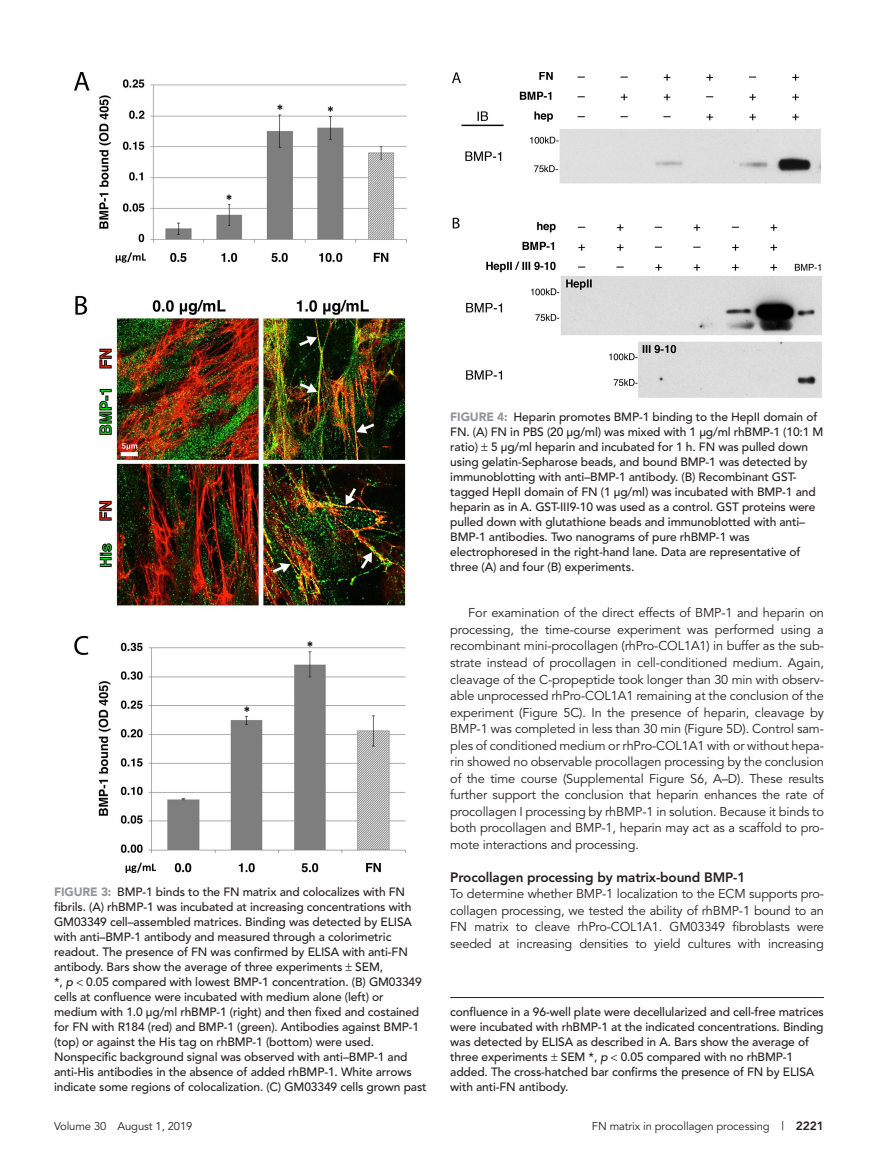
<style>
.page{position:relative;width:878px;height:1175px;background:#fff}
.page>*{position:absolute;margin:0;border:0;box-sizing:border-box;transform-origin:0 0}
.t1{font:800 13.5px "Avenir";letter-spacing:-.01em;color:#231f20}
.Para{font:12.75px/16.5px "Avenir";letter-spacing:-.01em;color:#231f20;text-align:justify}
.ParaFL{font:12.75px/16.5px "Avenir";letter-spacing:-.015em;color:#231f20;text-align:justify}
.FigCaption{font:500 12px/15px "Avenir";letter-spacing:-.01em;color:#231f20}
.t2{font:11.25px "Avenir";letter-spacing:-.01em;color:#231f20}
.s1{font-weight:900;color:#939598}
.s2{font-style:italic}
.s3{font-size:12px}
.s4{font-weight:800;font-size:12px}
</style>
<div class="page">
<img style="left:452px;top:72px;width:369px;height:325px">
<img style="left:75px;top:73px;width:332px;height:799px">
<hr style="left:450px;top:997px;width:374px;height:1px;background:#231f20">
<p class="FigCaption" style="left:54px;top:884px;width:374px"><span class="s1">FIGURE 3:</span> BMP-1 binds to the FN matrix and colocalizes with FN fibrils. (A) rhBMP-1 was incubated at increasing concentrations with GM03349 cell–assembled matrices. Binding was detected by ELISA with anti–BMP-1 antibody and measured through a colorimetric readout. The presence of FN was confirmed by ELISA with anti-FN antibody. Bars show the average of three experiments SEM,<br>*, <span class="s2">p</span> 0.05 compared with lowest BMP-1 concentration. (B) GM03349 cells at confluence were incubated with medium alone (left) or medium with 1.0 μg/ml rhBMP-1 (right) and then fixed and costained for FN with R184 (red) and BMP-1 (green). Antibodies against BMP-1 (top) or against the His tag on rhBMP-1 (bottom) were used.<br>Nonspecific background signal was observed with anti–BMP-1 and anti-His antibodies in the absence of added rhBMP-1. White arrows indicate some regions of colocalization. (C) GM03349 cells grown past</p>
<p class="FigCaption" style="left:450px;top:410px;width:375px"><span class="s1">FIGURE 4:</span> Heparin promotes BMP-1 binding to the HepII domain of FN. (A) FN in PBS (20 μg/ml) was mixed with 1 μg/ml rhBMP-1 (10:1 M ratio) 5 μg/ml heparin and incubated for 1 h. FN was pulled down using gelatin-Sepharose beads, and bound BMP-1 was detected by immunoblotting with anti–BMP-1 antibody. (B) Recombinant GST&shy;tagged HepII domain of FN (1 μg/ml) was incubated with BMP-1 and heparin as in A. GST-III9-10 was used as a control. GST proteins were pulled down with glutathione beads and immunoblotted with anti– BMP-1 antibodies. Two nanograms of pure rhBMP-1 was electrophoresed in the right-hand lane. Data are representative of three (A) and four (B) experiments.</p>
<p class="Para" style="left:450px;top:605px;width:375px;text-indent:18px">For examination of the direct effects of BMP-1 and heparin on processing, the time-course experiment was performed using a recombinant mini-procollagen (rhPro-COL1A1) in buffer as the sub&shy;strate instead of procollagen in cell-conditioned medium. Again, cleavage of the C-propeptide took longer than 30 min with observ&shy;able unprocessed rhPro-COL1A1 remaining at the conclusion of the experiment (Figure 5C). In the presence of heparin, cleavage by BMP-1 was completed in less than 30 min (Figure 5D). Control sam&shy;ples of conditioned medium or rhPro-COL1A1 with or without hepa&shy;rin showed no observable procollagen processing by the conclusion of the time course (Supplemental Figure S6, A–D). These results further support the conclusion that heparin enhances the rate of procollagen I processing by rhBMP-1 in solution. Because it binds to both procollagen and BMP-1, heparin may act as a scaffold to pro&shy;mote interactions and processing.</p>
<h2 class="t1" style="left:450px;top:869px;width:296px">Procollagen processing by matrix-bound BMP-1</h2>
<p class="ParaFL" style="left:450px;top:885px;width:375px">To determine whether BMP-1 localization to the ECM supports pro&shy;collagen processing, we tested the ability of rhBMP-1 bound to an FN matrix to cleave rhPro-COL1A1. GM03349 fibroblasts were seeded at increasing densities to yield cultures with increasing</p>
<p class="FigCaption" style="left:450px;top:1004px;width:375px">confluence in a 96-well plate were decellularized and cell-free matrices were incubated with rhBMP-1 at the indicated concentrations. Binding was detected by ELISA as described in A. Bars show the average of three experiments SEM *, <span class="s2">p</span> 0.05 compared with no rhBMP-1 added. The cross-hatched bar confirms the presence of FN by ELISA with anti-FN antibody.</p>
<p class="t2" style="left:54px;top:1119px;width:140px">Volume 30 August 1, 2019</p>
<p class="t2" style="left:592px;top:1119px;width:233px">FN matrix in procollagen processing <span class="s3">|</span> <span class="s4">2221</span></p>
</div>
